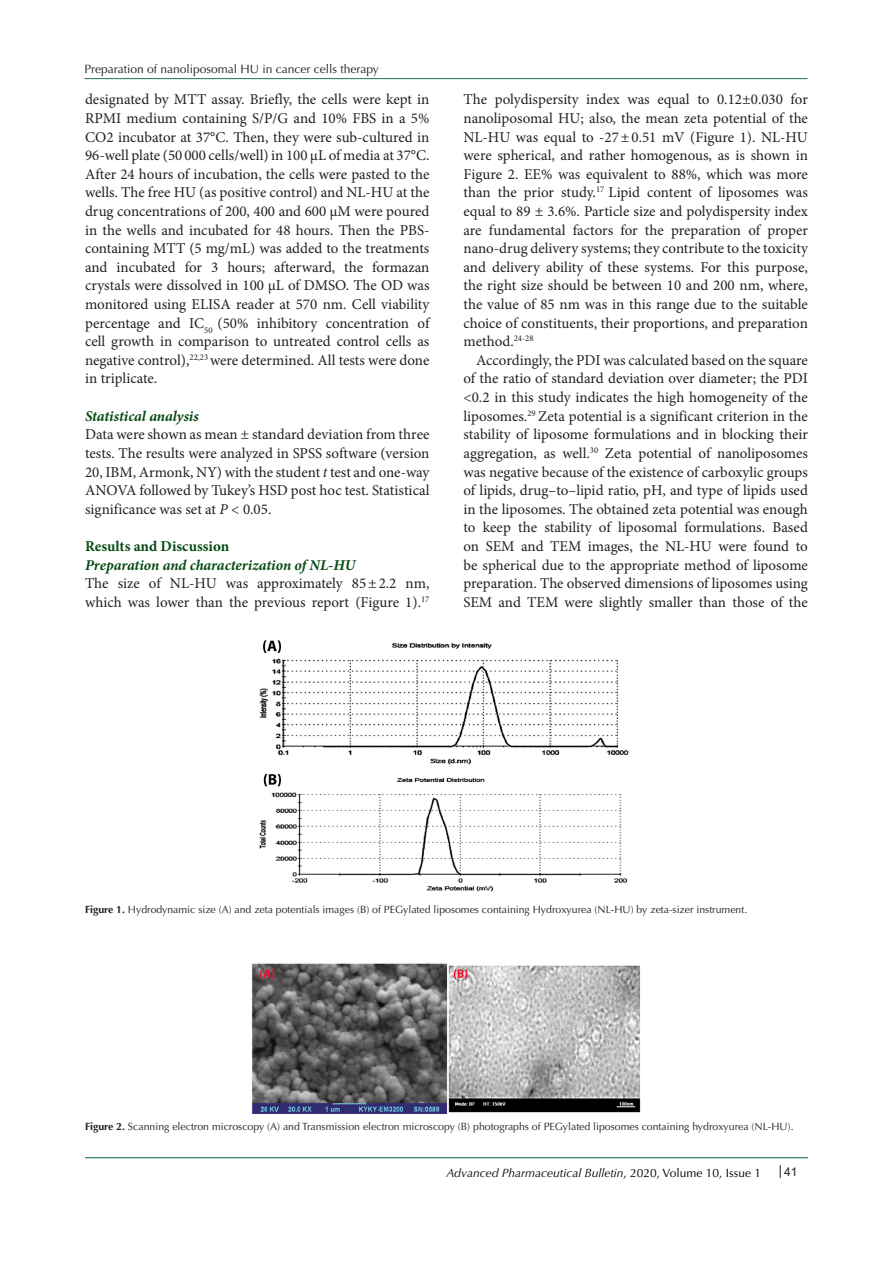
<style>
.page{position:relative;width:893px;height:1263px;background:#fff}
.page>*{position:absolute;margin:0;border:0;box-sizing:border-box;transform-origin:0 0}
.t1{font:15px/18.6px "Minion Pro";color:#231f20;text-align:justify}
.t2{font:italic 700 15px "Minion Pro";letter-spacing:-.005em;color:#064b14}
.t3{font:700 15px "Minion Pro";color:#064b14}
.t4{font:italic 700 15px "Minion Pro";letter-spacing:-.005em;color:#054b14}
.t5{font:italic 12px "Optima LT Std";color:#000}
.t6{font:12px "Optima LT Std";color:#231f20}
.t7{font:12px "Arial";color:#231f20}
.t8{font:10.5px "Optima LT Std";color:#231f20}
.s1{font-style:italic}
.s2{font-weight:700}
.s3{font-style:normal}
</style>
<div class="page">
<svg style="left:780px;top:1165px;width:1px;height:13px"></svg>
<hr style="left:85px;top:1157px;width:723px;height:1px;background:#1e7252">
<hr style="left:85px;top:78px;width:722px;height:1px;background:#1e7252">
<img style="left:259px;top:640px;width:370px;height:252px">
<img style="left:252px;top:963px;width:389px;height:151px">
<p class="t6" style="left:85px;top:62px;width:296px">Preparation of nanoliposomal HU in cancer cells therapy</p>
<p class="t1" style="left:85px;top:90px;width:346px">designated by MTT assay. Briefly, the cells were kept in RPMI medium containing S/P/G and 10% FBS in a 5% CO2 incubator at 37°C. Then, they were sub-cultured in 96-well plate (50 000 cells/well) in 100 µL of media at 37°C.<br>After 24 hours of incubation, the cells were pasted to the wells. The free HU (as positive control) and NL-HU at the drug concentrations of 200, 400 and 600 µM were poured in the wells and incubated for 48 hours. Then the PBS&shy;containing MTT (5 mg/mL) was added to the treatments and incubated for 3 hours; afterward, the formazan crystals were dissolved in 100 µL of DMSO. The OD was monitored using ELISA reader at 570 nm. Cell viability percentage and IC<sub>50</sub> (50% inhibitory concentration of cell growth in comparison to untreated control cells as negative control),<sup>22,23</sup> were determined. All tests were done in triplicate.</p>
<p class="t4" style="left:85px;top:405px;width:115px">Statistical analysis</p>
<p class="t1" style="left:85px;top:425px;width:346px">Data were shown as mean ± standard deviation from three tests. The results were analyzed in SPSS software (version 20, IBM, Armonk, NY) with the student <span class="s1">t</span> test and one-way ANOVA followed by Tukey’s HSD post hoc test. Statistical significance was set at <span class="s1">P</span> &lt; 0.05.</p>
<p class="t3" style="left:85px;top:535px;width:146px">Results and Discussion</p>
<p class="t2" style="left:85px;top:554px;width:272px">Preparation and characterization of NL-HU</p>
<p class="t1" style="left:85px;top:574px;width:346px">The size of NL-HU was approximately 85±2.2 nm, which was lower than the previous report (Figure 1).<sup>17</sup></p>
<p class="t1" style="left:463px;top:90px;width:346px">The polydispersity index was equal to 0.12±0.030 for nanoliposomal HU; also, the mean zeta potential of the NL-HU was equal to -27±0.51 mV (Figure 1). NL-HU were spherical, and rather homogenous, as is shown in Figure 2. EE% was equivalent to 88%, which was more than the prior study.<sup>17</sup> Lipid content of liposomes was equal to 89 ± 3.6%. Particle size and polydispersity index are fundamental factors for the preparation of proper nano-drug delivery systems; they contribute to the toxicity and delivery ability of these systems. For this purpose, the right size should be between 10 and 200 nm, where, the value of 85 nm was in this range due to the suitable choice of constituents, their proportions, and preparation method.<sup>24-28</sup></p>
<p class="t1" style="left:463px;top:351px;width:346px;text-indent:13px">Accordingly, the PDI was calculated based on the square of the ratio of standard deviation over diameter; the PDI &lt;0.2 in this study indicates the high homogeneity of the liposomes.<sup>29</sup> Zeta potential is a significant criterion in the stability of liposome formulations and in blocking their aggregation, as well.<sup>30</sup> Zeta potential of nanoliposomes was negative because of the existence of carboxylic groups of lipids, drug–to–lipid ratio, pH, and type of lipids used in the liposomes. The obtained zeta potential was enough to keep the stability of liposomal formulations. Based on SEM and TEM images, the NL-HU were found to be spherical due to the appropriate method of liposome preparation. The observed dimensions of liposomes using SEM and TEM were slightly smaller than those of the</p>
<p class="t8" style="left:85px;top:904px;width:664px"><span class="s2">Figure 1.</span> Hydrodynamic size (A) and zeta potentials images (B) of PEGylated liposomes containing Hydroxyurea (NL-HU) by zeta-sizer instrument.</p>
<p class="t8" style="left:85px;top:1121px;width:710px"><span class="s2">Figure 2.</span> Scanning electron microscopy (A) and Transmission electron microscopy (B) photographs of PEGylated liposomes containing hydroxyurea (NL-HU).</p>
<p class="t5" style="left:446px;top:1165px;width:316px">Advanced Pharmaceutical Bulletin<span class="s3">, 2020, Volume 10, Issue 1</span></p>
<p class="t7" style="left:784px;top:1164px;width:15px">41</p>
</div>
